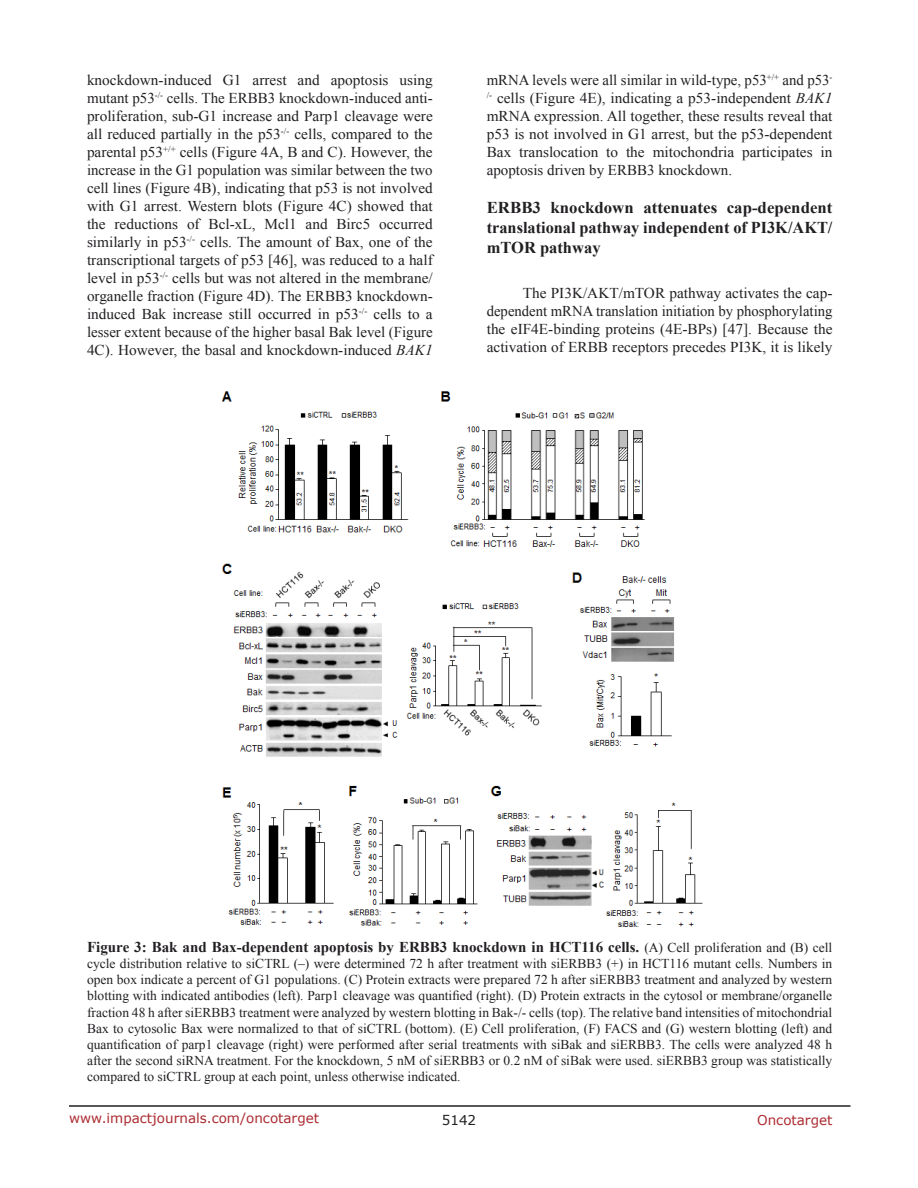
<style>
.page{position:relative;width:918px;height:1188px;background:#fff}
.page>*{position:absolute;margin:0;border:0;box-sizing:border-box;transform-origin:0 0}
.SubHeading{font:700 16.5px/19.8px "Times New Roman";color:#221f22;text-align:justify}
.BodyText{font:15px/18px "Times New Roman";color:#221f22;text-align:justify}
.FigureText{font:700 15px "Times New Roman";color:#221f22}
.FigureText-2{font:13.5px/16.2px "Times New Roman";color:#221f22;text-align:justify}
.t1{font:13.5px "Verdana";color:#ac2b31}
.t2{font:13.5px "Verdana";color:#221f22}
.s1{font-style:italic}
.s2{font-weight:400;font-size:13.5px}
</style>
<div class="page">
<hr style="left:69px;top:1105px;width:781px;height:2px;background:#231f20">
<img style="left:221px;top:391px;width:482px;height:536px">
<p class="BodyText" style="left:87px;top:71px;width:347px">knockdown-induced G1 arrest and apoptosis using mutant p53<sup>-/-</sup> cells. The ERBB3 knockdown-induced anti&shy;proliferation, sub-G1 increase and Parp1 cleavage were all reduced partially in the p53<sup>-/-</sup> cells, compared to the parental p53<sup>+/+</sup> cells (Figure 4A, B and C). However, the increase in the G1 population was similar between the two cell lines (Figure 4B), indicating that p53 is not involved with G1 arrest. Western blots (Figure 4C) showed that the reductions of Bcl-xL, Mcl1 and Birc5 occurred similarly in p53<sup>-/-</sup> cells. The amount of Bax, one of the transcriptional targets of p53 [46], was reduced to a half level in p53<sup>-/-</sup> cells but was not altered in the membrane/ organelle fraction (Figure 4D). The ERBB3 knockdown&shy;induced Bak increase still occurred in p53<sup>-/-</sup> cells to a lesser extent because of the higher basal Bak level (Figure 4C). However, the basal and knockdown-induced <span class="s1">BAK1</span></p>
<p class="BodyText" style="left:487px;top:71px;width:347px">mRNA levels were all similar in wild-type, p53<sup>+/+</sup> and p53<sup>- /-</sup> cells (Figure 4E), indicating a p53-independent <span class="s1">BAK1 </span>mRNA expression. All together, these results reveal that p53 is not involved in G1 arrest, but the p53-dependent Bax translocation to the mitochondria participates in apoptosis driven by ERBB3 knockdown.</p>
<p class="SubHeading" style="left:487px;top:197px;width:347px">ERBB3 knockdown attenuates cap-dependent translational pathway independent of PI3K/AKT/ mTOR pathway</p>
<p class="BodyText" style="left:487px;top:283px;width:347px;text-indent:36px">The PI3K/AKT/mTOR pathway activates the cap&shy;dependent mRNA translation initiation by phosphorylating the eIF4E-binding proteins (4E-BPs) [47]. Because the activation of ERBB receptors precedes PI3K, it is likely</p>
<p class="FigureText" style="left:87px;top:936px;width:747px">Figure 3: Bak and Bax-dependent apoptosis by ERBB3 knockdown in HCT116 cells. <span class="s2">(A) Cell proliferation and (B) cell</span></p>
<p class="FigureText-2" style="left:87px;top:955px;width:747px">cycle distribution relative to siCTRL (–) were determined 72 h after treatment with siERBB3 (+) in HCT116 mutant cells. Numbers in open box indicate a percent of G1 populations. (C) Protein extracts were prepared 72 h after siERBB3 treatment and analyzed by western blotting with indicated antibodies (left). Parp1 cleavage was quantified (right). (D) Protein extracts in the cytosol or membrane/organelle fraction 48 h after siERBB3 treatment were analyzed by western blotting in Bak-/- cells (top). The relative band intensities of mitochondrial Bax to cytosolic Bax were normalized to that of siCTRL (bottom). (E) Cell proliferation, (F) FACS and (G) western blotting (left) and quantification of parp1 cleavage (right) were performed after serial treatments with siBak and siERBB3. The cells were analyzed 48 h after the second siRNA treatment. For the knockdown, 5 nM of siERBB3 or 0.2 nM of siBak were used. siERBB3 group was statistically compared to siCTRL group at each point, unless otherwise indicated.</p>
<p class="t1" style="left:69px;top:1109px;width:252px">www.impactjournals.com/oncotarget</p>
<p class="t2" style="left:442px;top:1111px;width:36px">5142</p>
<p class="t1" style="left:757px;top:1111px;width:77px">Oncotarget</p>
</div>
